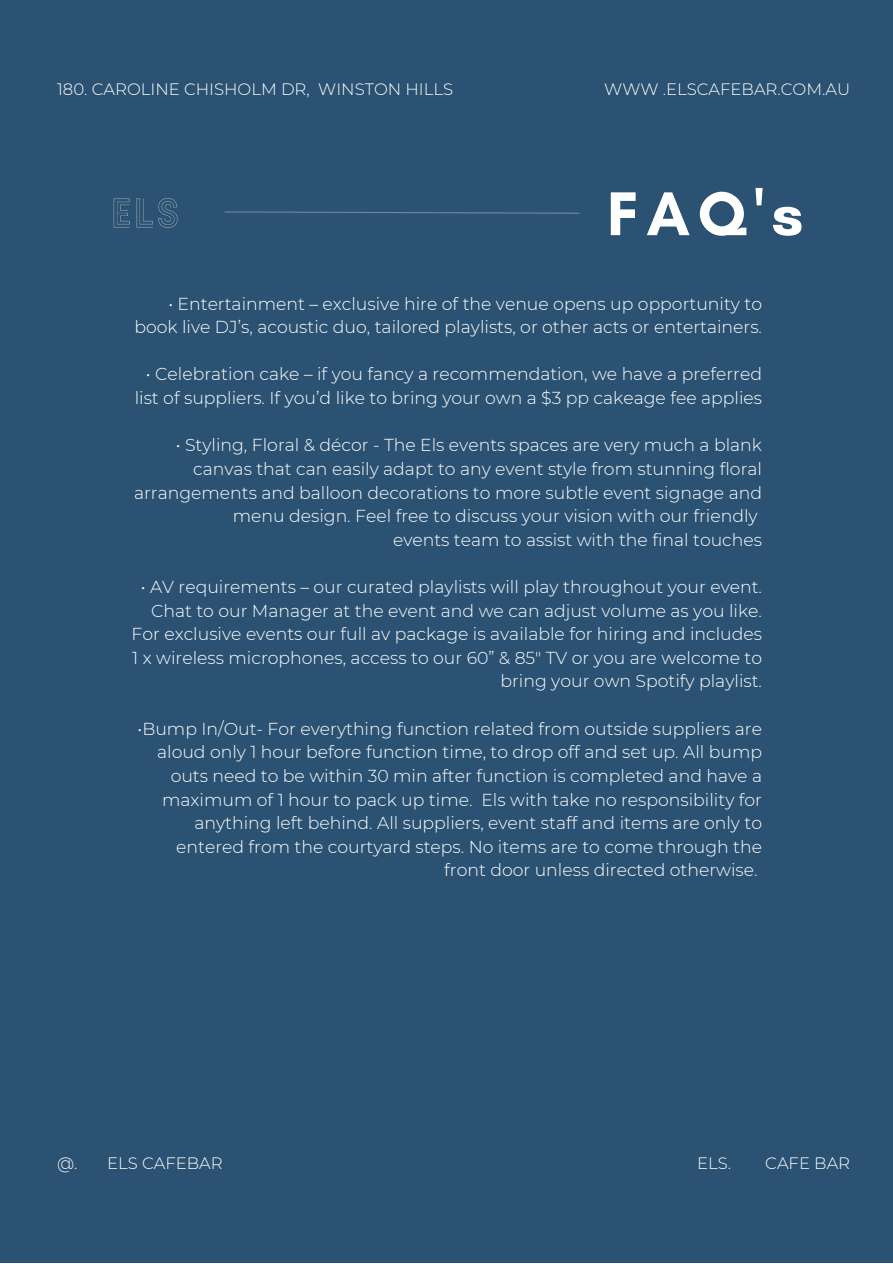
<style>
.page{position:relative;width:893px;height:1264px;background:#fff}
.page>*{position:absolute;margin:0;border:0;box-sizing:border-box;transform-origin:0 0}
.t1{font:700 63px "Glacial Indifference";color:#fff}
.t2{font:300 17.25px/23.5px "Montserrat";color:#fff;text-align:right}
.t3{font:300 16.5px "Montserrat";color:#fff}
</style>
<div class="page">
<div style="left:0;top:0;width:892px;height:1262px;background:#2b5272"></div>
<svg style="left:224px;top:211px;width:356px;height:3px"></svg>
<img style="left:113px;top:198px;width:65px;height:30px">
<p class="t3" style="left:57px;top:79px;width:397px">180. CAROLINE CHISHOLM DR, WINSTON HILLS</p>
<p class="t3" style="left:604px;top:79px;width:247px">WWW .ELSCAFEBAR.COM.AU</p>
<p class="t1" style="left:607px;top:175px;width:198px">FAQ's</p>
<p class="t2" style="left:134px;top:292px;width:629px">• Entertainment – exclusive hire of the venue opens up opportunity to book live DJ’s, acoustic duo, tailored playlists, or other acts or entertainers.</p>
<p class="t2" style="left:135px;top:362px;width:628px">• Celebration cake – if you fancy a recommendation, we have a preferred list of suppliers. If you’d like to bring your own a $3 pp cakeage fee applies</p>
<p class="t2" style="left:134px;top:433px;width:629px">• Styling, Floral &amp; décor - The Els events spaces are very much a blank canvas that can easily adapt to any event style from stunning floral arrangements and balloon decorations to more subtle event signage and menu design. Feel free to discuss your vision with our friendly</p>
<p class="t2" style="left:393px;top:528px;width:370px">events team to assist with the final touches</p>
<p class="t2" style="left:132px;top:575px;width:632px">• AV requirements – our curated playlists will play throughout your event.<br>Chat to our Manager at the event and we can adjust volume as you like.<br>For exclusive events our full av package is available for hiring and includes 1 x wireless microphones, access to our 60” &amp; 85" TV or you are welcome to bring your own Spotify playlist.</p>
<p class="t2" style="left:137px;top:716px;width:626px">•Bump In/Out- For everything function related from outside suppliers are aloud only 1 hour before function time, to drop off and set up. All bump outs need to be within 30 min after function is completed and have a maximum of 1 hour to pack up time. Els with take no responsibility for anything left behind. All suppliers, event staff and items are only to entered from the courtyard steps. No items are to come through the front door unless directed otherwise.</p>
<p class="t3" style="left:57px;top:1153px;width:22px">@.</p>
<p class="t3" style="left:107px;top:1153px;width:117px">ELS CAFEBAR</p>
<p class="t3" style="left:697px;top:1153px;width:35px">ELS.</p>
<p class="t3" style="left:765px;top:1153px;width:86px">CAFE BAR</p>
</div>
